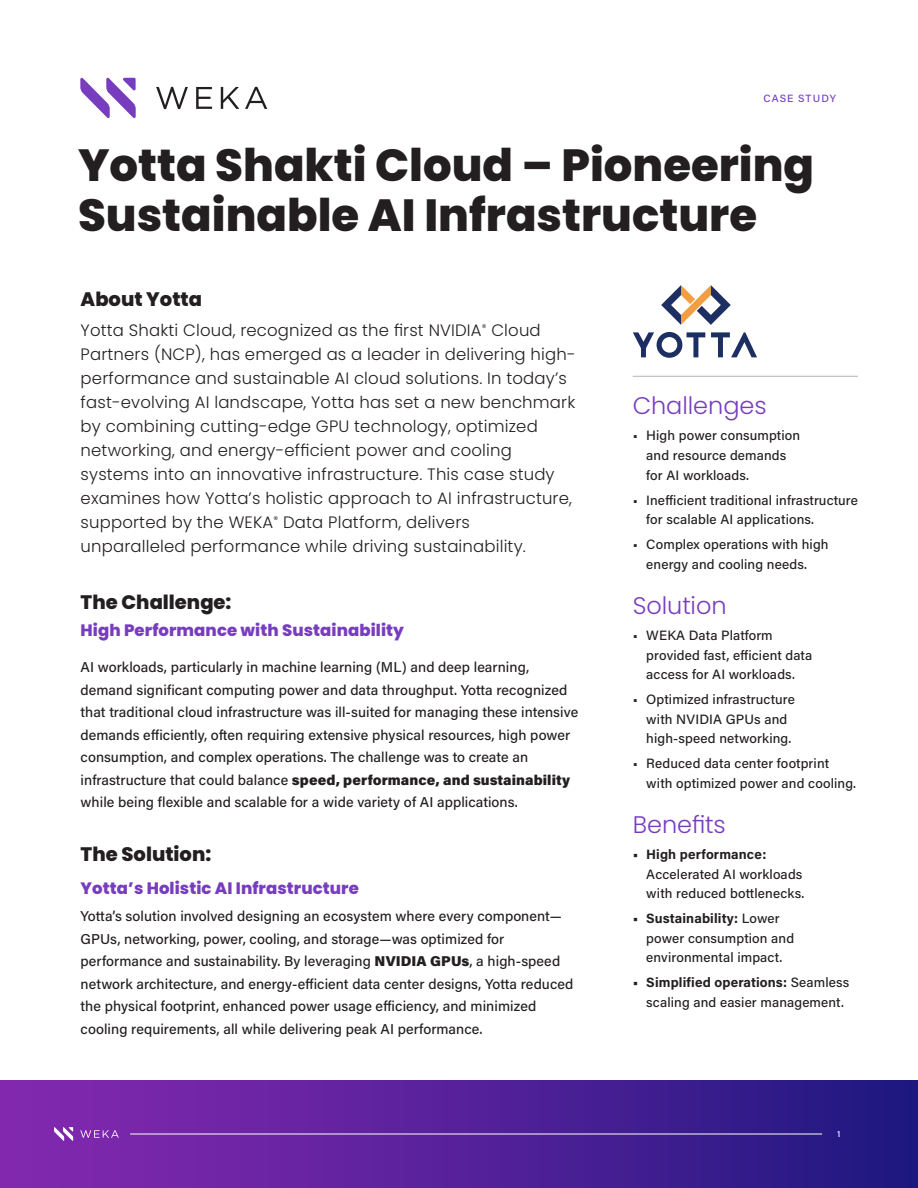
<style>
.page{position:relative;width:918px;height:1188px;background:#fff}
.page>*{position:absolute;margin:0;border:0;box-sizing:border-box;transform-origin:0 0}
.t1{font:800 45px/50.2px "Poppins";color:#231f20}
.t2{font:300 24px "Poppins";color:#773dbe}
.t3{font:800 19.5px "Poppins";color:#231f20}
.t4{font:300 16.5px/24px "Poppins";letter-spacing:.01em;color:#231f20}
.t5{font:800 16.5px "Poppins";letter-spacing:.005em;color:#773dbe}
.t6{font:500 14.25px/22.5px "Acumin Pro";letter-spacing:.005em;color:#231f20}
.t7{font:500 13.5px/19.6px "Acumin Pro";letter-spacing:.01em;color:#231f20}
.t8{font:700 13.5px "Acumin Pro";letter-spacing:.01em;color:#231f20}
.t9{font:500 10.5px "Acumin Pro";letter-spacing:.095em;color:#773dbe}
.t10{font:500 9px "Acumin Pro";color:#fff}
.s1{font-weight:900}
.s2{font-weight:700}
</style>
<div class="page">
<div style="left:0;top:1080px;width:918px;height:108px;background:linear-gradient(to right,#8829b1,#201881)"></div>
<svg style="left:54px;top:1127px;width:19px;height:14px"></svg>
<svg style="left:80px;top:1130px;width:39px;height:8px"></svg>
<hr style="left:130px;top:1134px;width:692px;height:1px;background:#fff">
<svg style="left:80px;top:77px;width:56px;height:41px"></svg>
<svg style="left:156px;top:87px;width:111px;height:22px"></svg>
<hr style="left:633px;top:376px;width:225px;height:1px;background:#b3b3b3">
<svg style="left:633px;top:285px;width:124px;height:73px"></svg>
<p class="t9" style="left:763px;top:91px;width:74px">CASE STUDY</p>
<h1 class="t1" style="left:78px;top:141px;width:738px">Yotta Shakti Cloud – Pioneering<br>Sustainable AI Infrastructure</h1>
<h3 class="t3" style="left:81px;top:287px;width:123px">About Yotta</h3>
<p class="t4" style="left:81px;top:319px;width:497px">Yotta Shakti Cloud, recognized as the first NVIDIA<sup>®</sup> Cloud Partners (NCP), has emerged as a leader in delivering high&shy;performance and sustainable AI cloud solutions. In today’s fast-evolving AI landscape, Yotta has set a new benchmark by combining cutting-edge GPU technology, optimized networking, and energy-efficient power and cooling systems into an innovative infrastructure. This case study examines how Yotta’s holistic approach to AI infrastructure, supported by the WEKA<sup>®</sup> Data Platform, delivers unparalleled performance while driving sustainability.</p>
<h3 class="t3" style="left:81px;top:591px;width:152px">The Challenge:</h3>
<p class="t5" style="left:81px;top:621px;width:325px">High Performance with Sustainability</p>
<p class="t6" style="left:81px;top:656px;width:499px">AI workloads, particularly in machine learning (ML) and deep learning, demand significant computing power and data throughput. Yotta recognized that traditional cloud infrastructure was ill-suited for managing these intensive demands efficiently, often requiring extensive physical resources, high power consumption, and complex operations. The challenge was to create an infrastructure that could balance <span class="s1">speed, performance, and sustainability </span>while being flexible and scalable for a wide variety of AI applications.</p>
<h3 class="t3" style="left:81px;top:842px;width:132px">The Solution:</h3>
<p class="t5" style="left:81px;top:878px;width:280px">Yotta’s Holistic AI Infrastructure</p>
<p class="t6" style="left:81px;top:905px;width:494px">Yotta’s solution involved designing an ecosystem where every component— GPUs, networking, power, cooling, and storage—was optimized for performance and sustainability. By leveraging <span class="s1">NVIDIA GPUs</span>, a high-speed network architecture, and energy-efficient data center designs, Yotta reduced the physical footprint, enhanced power usage efficiency, and minimized cooling requirements, all while delivering peak AI performance.</p>
<h2 class="t2" style="left:633px;top:392px;width:135px">Challenges</h2>
<p class="t7" style="left:646px;top:425px;width:155px;text-indent:-14px">• High power consumption and resource demands for AI workloads.</p>
<p class="t7" style="left:646px;top:490px;width:213px;text-indent:-14px">• Inefficient traditional infrastructure for scalable AI applications.</p>
<p class="t7" style="left:646px;top:534px;width:184px;text-indent:-14px">• Complex operations with high energy and cooling needs.</p>
<h2 class="t2" style="left:633px;top:591px;width:95px">Solution</h2>
<p class="t7" style="left:646px;top:625px;width:167px;text-indent:-14px">• WEKA Data Platform provided fast, efficient data access for AI workloads.</p>
<p class="t7" style="left:646px;top:689px;width:150px;text-indent:-14px">• Optimized infrastructure with NVIDIA GPUs and high-speed networking.</p>
<p class="t7" style="left:646px;top:753px;width:211px;text-indent:-14px">• Reduced data center footprint with optimized power and cooling.</p>
<h2 class="t2" style="left:633px;top:811px;width:94px">Benefits</h2>
<p class="t8" style="left:633px;top:845px;width:135px">• High performance:</p>
<p class="t7" style="left:646px;top:864px;width:160px">Accelerated AI workloads with reduced bottlenecks.</p>
<p class="t7" style="left:646px;top:908px;width:149px;text-indent:-14px"><span class="s2">• Sustainability:</span> Lower power consumption and environmental impact.</p>
<p class="t7" style="left:633px;top:972px;width:218px;text-align:center"><span class="s2">• Simplified operations:</span> Seamless scaling and easier management.</p>
<p class="t10" style="left:837px;top:1128px;width:5px">1</p>
</div>
